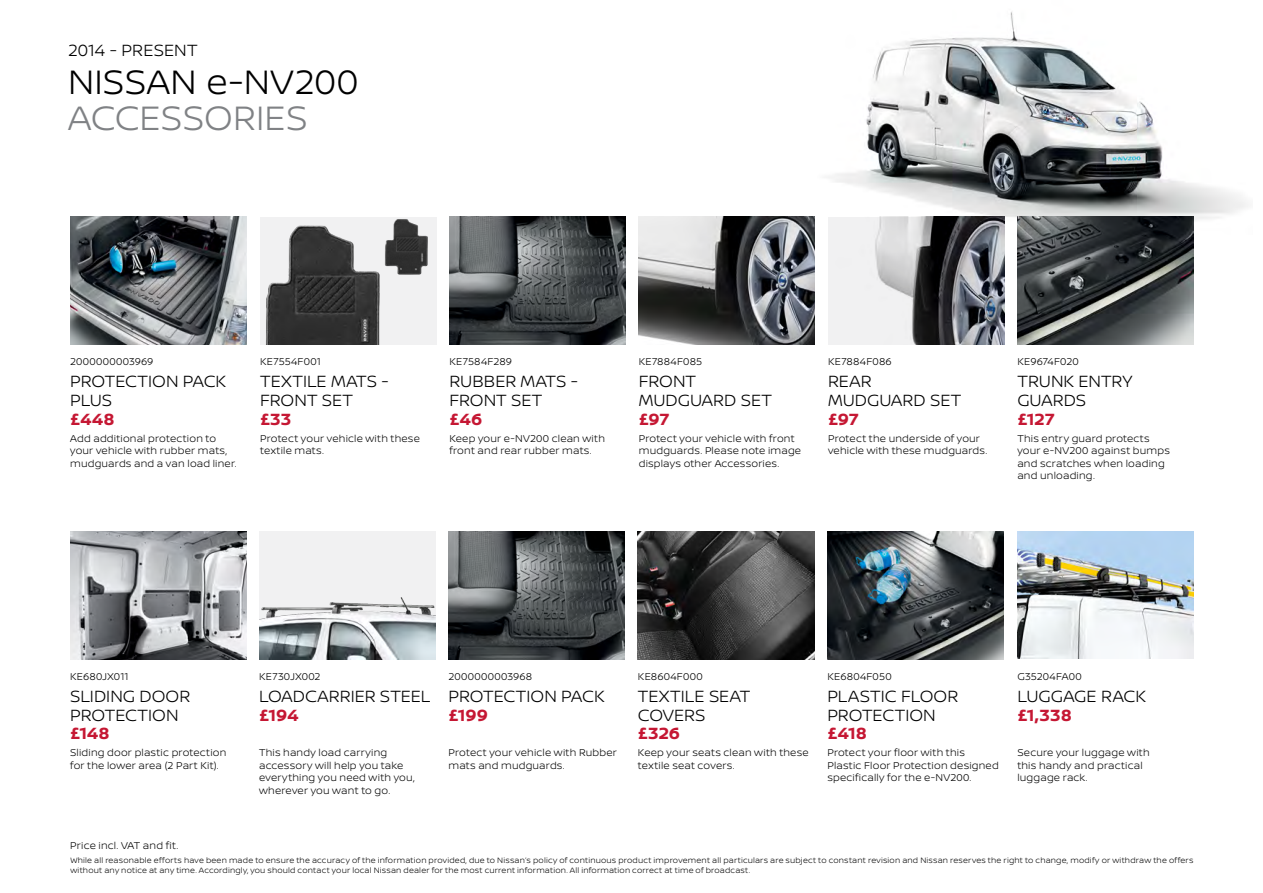
<style>
.page{position:relative;width:1263px;height:893px;background:#fff}
.page>*{position:absolute;margin:0;border:0;box-sizing:border-box;transform-origin:0 0}
.t1{font:300 36px "Nissan Brand";letter-spacing:.01em;color:#000}
.t2{font:300 36px "Nissan Brand";color:#808285}
.t3{font:300 17.25px/18.8px "Nissan Brand";color:#000}
.t4{font:700 17.25px "Nissan Brand";letter-spacing:-.01em;color:#c51733}
.t5{font:300 10.5px/12.6px "Nissan Brand";letter-spacing:.02em;color:#000}
.t6{font:300 8.25px/9.9px "Nissan Brand";letter-spacing:.025em;color:#000}
</style>
<div class="page">
<img style="left:769px;top:11px;width:479px;height:223px">
<img style="left:70px;top:531px;width:176px;height:128px">
<img style="left:70px;top:217px;width:176px;height:127px">
<img style="left:1017px;top:531px;width:176px;height:127px">
<img style="left:638px;top:531px;width:176px;height:128px">
<img style="left:827px;top:531px;width:176px;height:128px">
<div style="left:259px;top:531px;width:176px;height:128px;background:#f1f1f2"></div>
<img style="left:259px;top:597px;width:176px;height:62px">
<img style="left:448px;top:531px;width:177px;height:128px">
<img style="left:1017px;top:217px;width:176px;height:127px">
<img style="left:639px;top:217px;width:176px;height:127px">
<img style="left:828px;top:217px;width:176px;height:127px">
<img style="left:449px;top:217px;width:176px;height:127px">
<div style="left:260px;top:217px;width:176px;height:127px;background:#f1f1f2"></div>
<img style="left:266px;top:225px;width:114px;height:119px">
<img style="left:384px;top:219px;width:44px;height:56px">
<h2 class="t3" style="left:68px;top:40px;width:131px">2014 - PRESENT</h2>
<h1 class="t1" style="left:68px;top:56px;width:292px">NISSAN e-NV200</h1>
<h1 class="t2" style="left:68px;top:92px;width:241px">ACCESSORIES</h1>
<p class="t5" style="left:70px;top:355px;width:85px">2000000003969</p>
<h2 class="t3" style="left:70px;top:371px;width:157px">PROTECTION PACK<br>PLUS</h2>
<h2 class="t4" style="left:70px;top:406px;width:46px">£448</h2>
<p class="t5" style="left:70px;top:431px;width:168px">Add additional protection to your vehicle with rubber mats, mudguards and a van load liner.</p>
<p class="t5" style="left:260px;top:355px;width:62px">KE7554F001</p>
<h2 class="t3" style="left:260px;top:371px;width:130px">TEXTILE MATS -<br>FRONT SET</h2>
<h2 class="t4" style="left:260px;top:406px;width:33px">£33</h2>
<p class="t5" style="left:260px;top:431px;width:161px">Protect your vehicle with these textile mats.</p>
<p class="t5" style="left:449px;top:355px;width:64px">KE7584F289</p>
<h2 class="t3" style="left:449px;top:371px;width:130px">RUBBER MATS -<br>FRONT SET</h2>
<h2 class="t4" style="left:449px;top:406px;width:34px">£46</h2>
<p class="t5" style="left:449px;top:431px;width:157px">Keep your e-NV200 clean with front and rear rubber mats.</p>
<p class="t5" style="left:639px;top:355px;width:65px">KE7884F085</p>
<h2 class="t3" style="left:639px;top:371px;width:135px">FRONT<br>MUDGUARD SET</h2>
<h2 class="t4" style="left:639px;top:406px;width:32px">£97</h2>
<p class="t5" style="left:639px;top:431px;width:164px">Protect your vehicle with front mudguards. Please note image displays other Accessories.</p>
<p class="t5" style="left:828px;top:355px;width:65px">KE7884F086</p>
<h2 class="t3" style="left:828px;top:371px;width:135px">REAR<br>MUDGUARD SET</h2>
<h2 class="t4" style="left:828px;top:406px;width:32px">£97</h2>
<p class="t5" style="left:828px;top:431px;width:161px">Protect the underside of your vehicle with these mudguards.</p>
<p class="t5" style="left:1017px;top:355px;width:63px">KE9674F020</p>
<h2 class="t3" style="left:1017px;top:371px;width:117px">TRUNK ENTRY<br>GUARDS</h2>
<h2 class="t4" style="left:1017px;top:406px;width:39px">£127</h2>
<p class="t5" style="left:1017px;top:431px;width:154px">This entry guard protects your e-NV200 against bumps and scratches when loading and unloading.</p>
<p class="t5" style="left:70px;top:669px;width:60px">KE680JX011</p>
<h2 class="t3" style="left:70px;top:686px;width:122px">SLIDING DOOR<br>PROTECTION</h2>
<h2 class="t4" style="left:70px;top:721px;width:41px">£148</h2>
<p class="t5" style="left:70px;top:746px;width:158px">Sliding door plastic protection for the lower area (2 Part Kit).</p>
<p class="t5" style="left:259px;top:669px;width:63px">KE730JX002</p>
<h2 class="t3" style="left:259px;top:686px;width:173px">LOADCARRIER STEEL</h2>
<h2 class="t4" style="left:259px;top:702px;width:41px">£194</h2>
<p class="t5" style="left:259px;top:746px;width:157px">This handy load carrying accessory will help you take everything you need with you, wherever you want to go.</p>
<p class="t5" style="left:448px;top:669px;width:85px">2000000003968</p>
<h2 class="t3" style="left:448px;top:686px;width:157px">PROTECTION PACK</h2>
<h2 class="t4" style="left:448px;top:702px;width:41px">£199</h2>
<p class="t5" style="left:448px;top:746px;width:170px">Protect your vehicle with Rubber mats and mudguards.</p>
<p class="t5" style="left:638px;top:669px;width:66px">KE8604F000</p>
<h2 class="t3" style="left:638px;top:686px;width:114px">TEXTILE SEAT<br>COVERS</h2>
<h2 class="t4" style="left:638px;top:721px;width:44px">£326</h2>
<p class="t5" style="left:638px;top:746px;width:172px">Keep your seats clean with these textile seat covers.</p>
<p class="t5" style="left:827px;top:669px;width:66px">KE6804F050</p>
<h2 class="t3" style="left:827px;top:686px;width:132px">PLASTIC FLOOR<br>PROTECTION</h2>
<h2 class="t4" style="left:827px;top:721px;width:41px">£418</h2>
<p class="t5" style="left:827px;top:746px;width:173px">Protect your floor with this<br>Plastic Floor Protection designed specifically for the e-NV200.</p>
<p class="t5" style="left:1017px;top:669px;width:66px">G35204FA00</p>
<h2 class="t3" style="left:1017px;top:686px;width:130px">LUGGAGE RACK</h2>
<h2 class="t4" style="left:1017px;top:702px;width:56px">£1,338</h2>
<p class="t5" style="left:1017px;top:746px;width:134px">Secure your luggage with this handy and practical luggage rack.</p>
<p class="t5" style="left:70px;top:839px;width:109px">Price incl. VAT and fit.</p>
<p class="t6" style="left:70px;top:855px;width:1124px">While all reasonable efforts have been made to ensure the accuracy of the information provided, due to Nissan’s policy of continuous product improvement all particulars are subject to constant revision and Nissan reserves the right to change, modify or withdraw the offers without any notice at any time. Accordingly, you should contact your local Nissan dealer for the most current information. All information correct at time of broadcast.</p>
</div>
